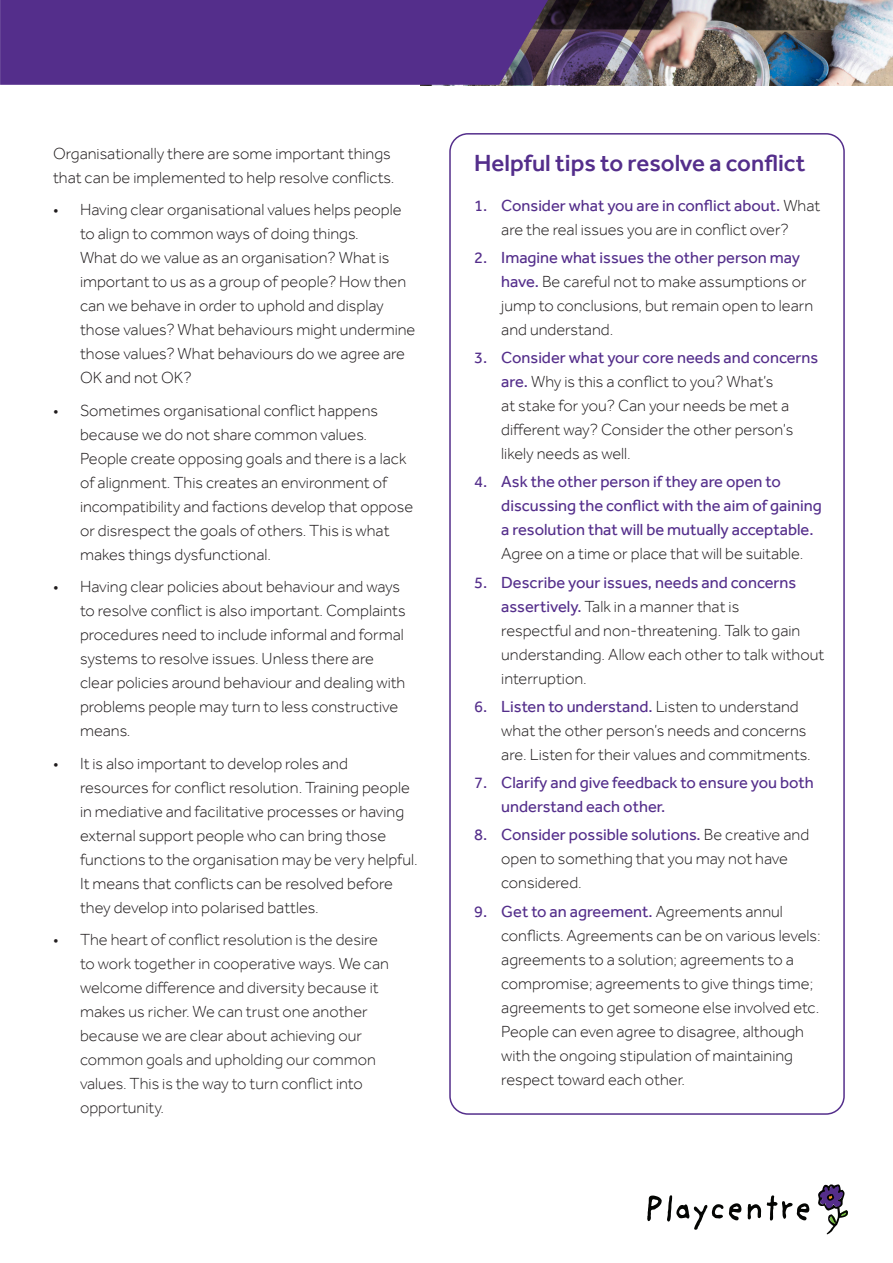
<style>
.page{position:relative;width:893px;height:1263px;background:#fff}
.page>*{position:absolute;margin:0;border:0;box-sizing:border-box;transform-origin:0 0}
.t1{font:500 24px "Effra";color:#542e8b}
.t2{font:300 16.5px/24px "Effra";color:#1e1a1b}
.t3{font:300 16.5px/24px "Effra";color:#231f20}
.t4{font:16.5px/24px "Effra";color:#542e8b}
.s1{font-weight:400;color:#542e8b}
.s2{font-weight:300;color:#1e1a1b}
</style>
<div class="page">
<img style="left:729px;top:0;width:164px;height:85px">
<svg style="left:647px;top:1195px;width:162px;height:35px"></svg>
<svg style="left:818px;top:1184px;width:30px;height:50px"></svg>
<div style="left:0;top:0;width:403px;height:85px;background:#542e8b"></div>
<img style="left:403px;top:0;width:326px;height:85px">
<div style="left:449px;top:133px;width:396px;height:982px;border:2px solid #542e8b;border-radius:18px"></div>
<p class="t2" style="left:53px;top:141px;width:343px">Organisationally there are some important things that can be implemented to help resolve conflicts.</p>
<p class="t2" style="left:80px;top:197px;width:337px;text-indent:-27px">• Having clear organisational values helps people to align to common ways of doing things.<br>What do we value as an organisation? What is important to us as a group of people? How then can we behave in order to uphold and display those values? What behaviours might undermine those values? What behaviours do we agree are OK and not OK?</p>
<p class="t2" style="left:80px;top:398px;width:335px;text-indent:-27px">• Sometimes organisational conflict happens because we do not share common values.<br>People create opposing goals and there is a lack of alignment. This creates an environment of incompatibility and factions develop that oppose or disrespect the goals of others. This is what makes things dysfunctional.</p>
<p class="t2" style="left:80px;top:574px;width:327px;text-indent:-27px">• Having clear policies about behaviour and ways to resolve conflict is also important. Complaints procedures need to include informal and formal systems to resolve issues. Unless there are clear policies around behaviour and dealing with problems people may turn to less constructive means.</p>
<p class="t2" style="left:80px;top:751px;width:339px;text-indent:-27px">• It is also important to develop roles and resources for conflict resolution. Training people in mediative and facilitative processes or having external support people who can bring those functions to the organisation may be very helpful.<br>It means that conflicts can be resolved before they develop into polarised battles.</p>
<p class="t3" style="left:80px;top:927px;width:310px;text-indent:-27px">• The heart of conflict resolution is the desire to work together in cooperative ways. We can welcome difference and diversity because it makes us richer. We can trust one another because we are clear about achieving our common goals and upholding our common values. This is the way to turn conflict into opportunity.</p>
<p class="t1" style="left:474px;top:149px;width:333px">Helpful tips to resolve a conflict</p>
<p class="t2" style="left:474px;top:193px;width:348px;text-align:center"><span class="s1">1. Consider what you are in conflict about.</span> What are the real issues you are in conflict over?</p>
<p class="t2" style="left:501px;top:245px;width:313px;text-indent:-27px"><span class="s1">2. Imagine what issues the other person may have.</span> Be careful not to make assumptions or jump to conclusions, but remain open to learn and understand.</p>
<p class="t2" style="left:501px;top:345px;width:318px;text-indent:-27px"><span class="s1">3. Consider what your core needs and concerns are.</span> Why is this a conflict to you? What’s<br>at stake for you? Can your needs be met a different way? Consider the other person’s likely needs as well.</p>
<p class="t4" style="left:501px;top:470px;width:322px;text-indent:-27px">4. Ask the other person if they are open to discussing the conflict with the aim of gaining a resolution that will be mutually acceptable.<br><span class="s2">Agree on a time or place that will be suitable.</span></p>
<p class="t2" style="left:501px;top:570px;width:325px;text-indent:-27px"><span class="s1">5. Describe your issues, needs and concerns assertively.</span> Talk in a manner that is<br>respectful and non-threatening. Talk to gain understanding. Allow each other to talk without interruption.</p>
<p class="t2" style="left:501px;top:694px;width:311px;text-indent:-27px"><span class="s1">6. Listen to understand.</span> Listen to understand what the other person’s needs and concerns are. Listen for their values and commitments.</p>
<p class="t4" style="left:501px;top:770px;width:314px;text-indent:-27px">7. Clarify and give feedback to ensure you both understand each other.</p>
<p class="t2" style="left:501px;top:823px;width:309px;text-indent:-27px"><span class="s1">8. Consider possible solutions.</span> Be creative and open to something that you may not have considered.</p>
<p class="t2" style="left:501px;top:899px;width:321px;text-indent:-27px"><span class="s1">9. Get to an agreement.</span> Agreements annul conflicts. Agreements can be on various levels: agreements to a solution; agreements to a compromise; agreements to give things time; agreements to get someone else involved etc.<br>People can even agree to disagree, although with the ongoing stipulation of maintaining respect toward each other.</p>
</div>
